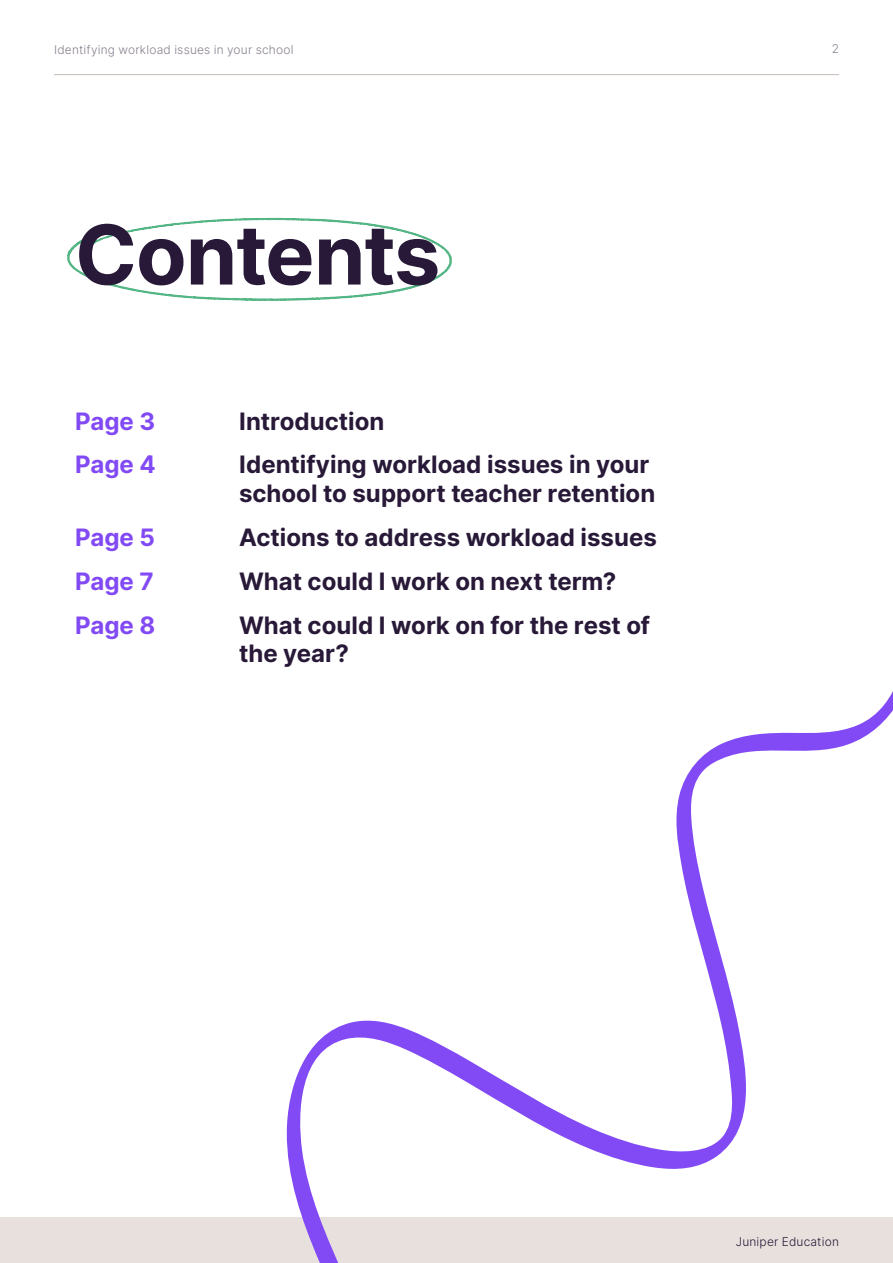
<style>
.page{position:relative;width:893px;height:1263px;background:#fff}
.page>*{position:absolute;margin:0;border:0;box-sizing:border-box;transform-origin:0 0}
.t1{font:82.5px "Inter";letter-spacing:-.02em;color:#271937}
.t2{font:24px/28.8px "Inter";color:#271937}
.t3{font:24px "Inter";letter-spacing:.005em;color:#814af4}
.t4{font:300 12px "Inter";letter-spacing:.015em;color:#877f8d}
.t5{font:300 12px "Inter";letter-spacing:.015em;color:#271937}
</style>
<div class="page">
<hr style="left:54px;top:74px;width:785px;height:1px;background:#c5bbb6">
<div style="left:0;top:1218px;width:893px;height:45px;background:#e7e0dd"></div>
<svg style="left:67px;top:217px;width:385px;height:84px"></svg>
<svg style="left:286px;top:691px;width:607px;height:572px"></svg>
<p class="t4" style="left:54px;top:40px;width:241px">Identifying workload issues in your school</p>
<p class="t4" style="left:832px;top:40px;width:9px">2</p>
<p class="t1" style="left:75px;top:195px;width:367px">Contents</p>
<p class="t3" style="left:75px;top:403px;width:82px">Page 3</p>
<p class="t3" style="left:75px;top:447px;width:82px">Page 4</p>
<p class="t3" style="left:75px;top:520px;width:82px">Page 5</p>
<p class="t3" style="left:75px;top:564px;width:80px">Page 7</p>
<p class="t3" style="left:75px;top:607px;width:82px">Page 8</p>
<p class="t2" style="left:239px;top:406px;width:147px">Introduction</p>
<p class="t2" style="left:239px;top:450px;width:418px">Identifying workload issues in your school to support teacher retention</p>
<p class="t2" style="left:239px;top:522px;width:419px">Actions to address workload issues</p>
<p class="t2" style="left:239px;top:566px;width:379px">What could I work on next term?</p>
<p class="t2" style="left:239px;top:610px;width:413px">What could I work on for the rest of the year?</p>
<p class="t5" style="left:736px;top:1233px;width:105px">Juniper Education</p>
</div>
